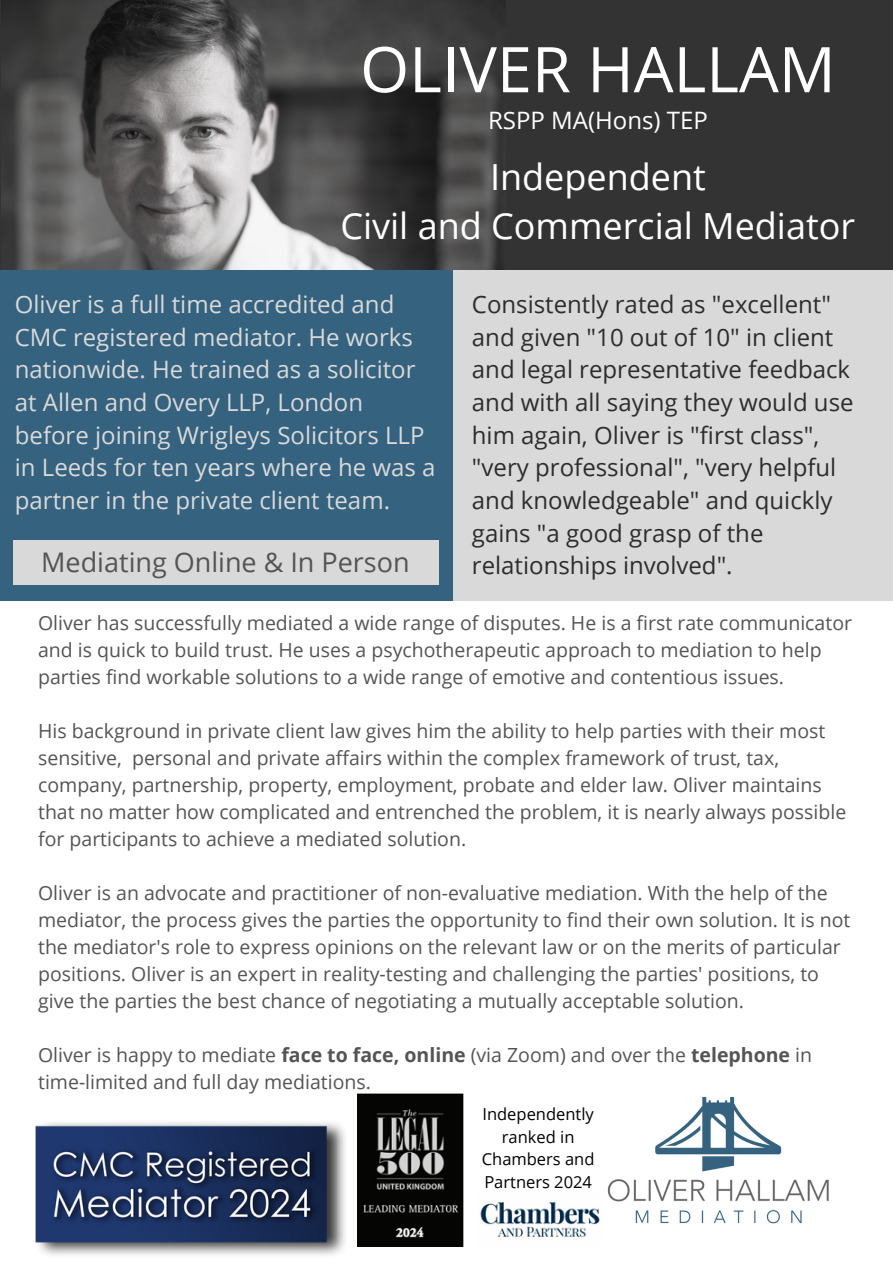
<style>
.page{position:relative;width:893px;height:1264px;background:#fff}
.page>*{position:absolute;margin:0;border:0;box-sizing:border-box;transform-origin:0 0}
.t1{font:63px "Open Sans";color:#fff}
.t2{font:36px/49.5px "Open Sans";color:#fff;text-align:center}
.t3{font:27px "Open Sans";color:#545454}
.t4{font:24px/32.7px "Open Sans";color:#2e2d2d}
.t5{font:24px/32.7px "Open Sans";color:#d9d9d9}
.t6{font:24px "Open Sans";color:#fff}
.t7{font:19.5px/27px "Open Sans";color:#545454}
.t8{font:16.5px/22.5px "Open Sans";color:#000;text-align:center}
.s1{font-weight:700}
</style>
<div class="page">
<div style="left:0;top:0;width:892px;height:271px;background:#2e2d2d"></div>
<img style="left:1px;top:0;width:504px;height:270px">
<img style="left:607px;top:1096px;width:222px;height:128px">
<div style="left:0;top:270px;width:453px;height:330px;background:#35627f"></div>
<div style="left:454px;top:270px;width:438px;height:330px;background:#d9d9d9"></div>
<div style="left:13px;top:540px;width:425px;height:45px;background:#d9d9d9"></div>
<img style="left:35px;top:1122px;width:310px;height:133px">
<img style="left:357px;top:1093px;width:106px;height:153px">
<img style="left:480px;top:1202px;width:120px;height:36px">
<h5 class="t1" style="left:360px;top:25px;width:477px">OLIVER HALLAM</h5>
<p class="t6" style="left:488px;top:103px;width:221px">RSPP MA(Hons) TEP</p>
<h5 class="t2" style="left:340px;top:151px;width:516px">Independent<br>Civil and Commercial Mediator</h5>
<h5 class="t5" style="left:15px;top:287px;width:422px">Oliver is a full time accredited and CMC registered mediator. He works nationwide. He trained as a solicitor at Allen and Overy LLP, London before joining Wrigleys Solicitors LLP in Leeds for ten years where he was a partner in the private client team.</h5>
<h5 class="t4" style="left:472px;top:287px;width:383px">Consistently rated as "excellent" and given "10 out of 10" in client and legal representative feedback and with all saying they would use him again, Oliver is "first class", "very professional", "very helpful and knowledgeable" and quickly gains "a good grasp of the relationships involved".</h5>
<p class="t3" style="left:41px;top:543px;width:370px">Mediating Online &amp; In Person</p>
<h2 class="t7" style="left:38px;top:608px;width:815px">Oliver has successfully mediated a wide range of disputes. He is a first rate communicator and is quick to build trust. He uses a psychotherapeutic approach to mediation to help parties find workable solutions to a wide range of emotive and contentious issues.</h2>
<h4 class="t7" style="left:38px;top:716px;width:809px">His background in private client law gives him the ability to help parties with their most sensitive, personal and private affairs within the complex framework of trust, tax, company, partnership, property, employment, probate and elder law. Oliver maintains that no matter how complicated and entrenched the problem, it is nearly always possible for participants to achieve a mediated solution.</h4>
<h3 class="t7" style="left:38px;top:878px;width:813px">Oliver is an advocate and practitioner of non-evaluative mediation. With the help of the mediator, the process gives the parties the opportunity to find their own solution. It is not the mediator's role to express opinions on the relevant law or on the merits of particular positions. Oliver is an expert in reality-testing and challenging the parties' positions, to give the parties the best chance of negotiating a mutually acceptable solution.</h3>
<h4 class="t7" style="left:38px;top:1040px;width:775px">Oliver is happy to mediate <span class="s1">face to face, online</span> (via Zoom) and over the <span class="s1">telephone</span> in time-limited and full day mediations.</h4>
<p class="t8" style="left:482px;top:1102px;width:114px">Independently ranked in<br>Chambers and<br>Partners 2024</p>
</div>
